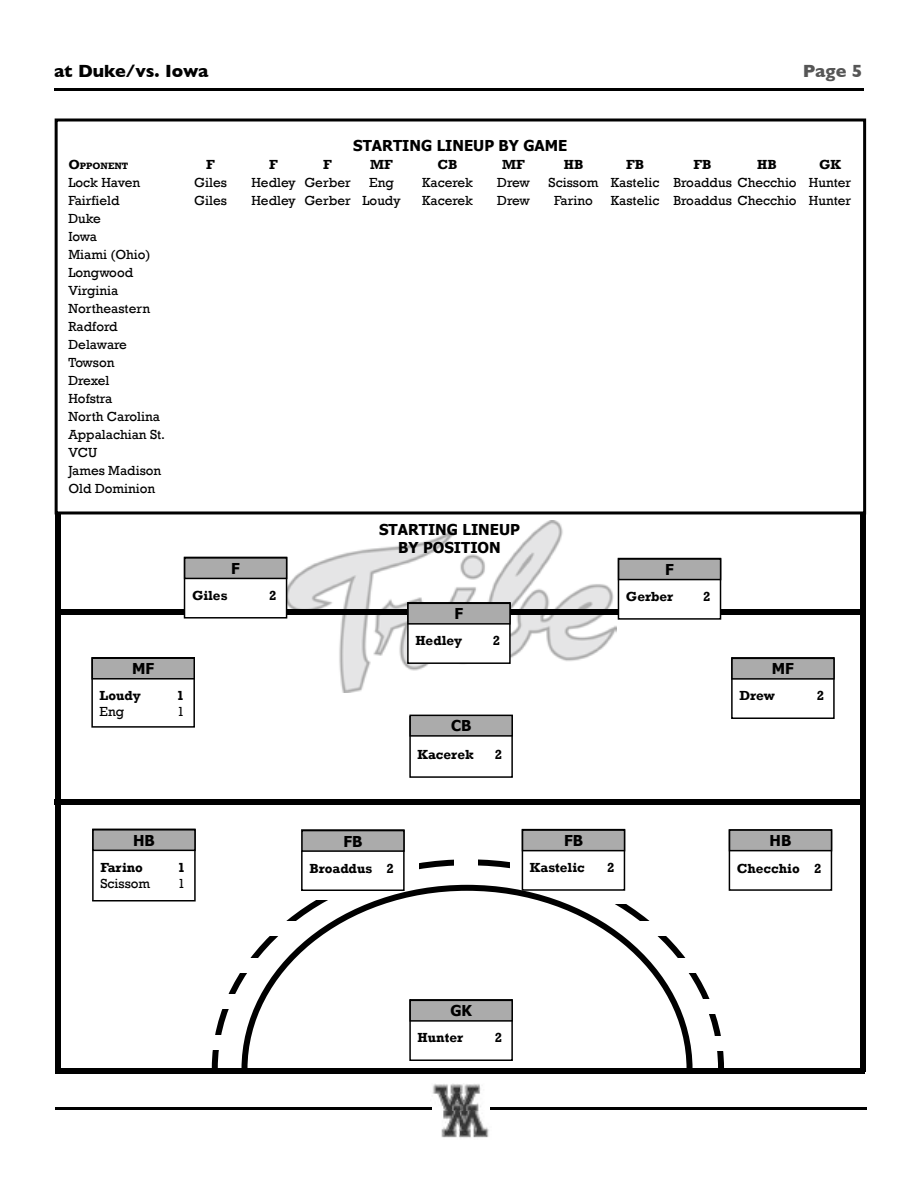
<style>
.page{position:relative;width:918px;height:1188px;background:#fff}
.page>*{position:absolute;margin:0;border:0;box-sizing:border-box;transform-origin:0 0}
.t1{font:700 18px "Gill Sans";color:#000}
.t2{font:700 18px "Gill Sans";color:#565656}
.t3{font:700 15px/18px "Tahoma";color:#000;text-align:center}
.t4{font:13.5px/18px "Rockwell";color:#000}
.t5{font:700 13.5px "Rockwell";color:#000}
.t6{font:700 9.45px "Rockwell";color:#000}
.s1{font-size:13.5px}
</style>
<div class="page">
<hr style="left:54px;top:88px;width:810px;height:3px;background:#000">
<div style="left:860px;top:483px;width:6px;height:588px;background:#000"></div>
<svg style="left:212px;top:859px;width:512px;height:209px"></svg>
<img style="left:286px;top:520px;width:330px;height:173px">
<div style="left:56px;top:609px;width:810px;height:6px;background:#000"></div>
<div style="left:55px;top:485px;width:6px;height:589px;background:#000"></div>
<svg style="left:55px;top:118px;width:811px;height:396px"></svg>
<svg style="left:92px;top:829px;width:104px;height:73px"></svg>
<svg style="left:729px;top:829px;width:103px;height:62px"></svg>
<svg style="left:407px;top:602px;width:104px;height:62px"></svg>
<svg style="left:409px;top:715px;width:104px;height:63px"></svg>
<svg style="left:731px;top:657px;width:104px;height:62px"></svg>
<svg style="left:184px;top:557px;width:103px;height:62px"></svg>
<svg style="left:618px;top:558px;width:103px;height:62px"></svg>
<div style="left:56px;top:1068px;width:810px;height:6px;background:#000"></div>
<svg style="left:241px;top:885px;width:452px;height:183px"></svg>
<div style="left:186px;top:1035px;width:48px;height:15px;background:#fff"></div>
<div style="left:200px;top:994px;width:47px;height:15px;background:#fff"></div>
<div style="left:220px;top:958px;width:48px;height:15px;background:#fff"></div>
<div style="left:700px;top:1036px;width:48px;height:15px;background:#fff"></div>
<div style="left:688px;top:999px;width:48px;height:15px;background:#fff"></div>
<div style="left:668px;top:958px;width:48px;height:15px;background:#fff"></div>
<div style="left:636px;top:921px;width:48px;height:15px;background:#fff"></div>
<div style="left:256px;top:921px;width:48px;height:15px;background:#fff"></div>
<div style="left:587px;top:889px;width:48px;height:15px;background:#fff"></div>
<div style="left:303px;top:885px;width:48px;height:15px;background:#fff"></div>
<div style="left:454px;top:853px;width:24px;height:15px;background:#fff"></div>
<div style="left:372px;top:862px;width:47px;height:15px;background:#fff"></div>
<svg style="left:301px;top:829px;width:104px;height:62px"></svg>
<div style="left:510px;top:859px;width:48px;height:15px;background:#fff"></div>
<svg style="left:522px;top:829px;width:103px;height:62px"></svg>
<div style="left:54px;top:799px;width:810px;height:6px;background:#000"></div>
<svg style="left:409px;top:999px;width:104px;height:62px"></svg>
<img style="left:432px;top:1084px;width:57px;height:54px">
<hr style="left:56px;top:1107px;width:376px;height:3px;background:#000">
<hr style="left:490px;top:1107px;width:377px;height:3px;background:#000">
<svg style="left:91px;top:657px;width:104px;height:71px"></svg>
<h1 class="t1" style="left:54px;top:60px;width:156px">at Duke/vs. Iowa</h1>
<h1 class="t2" style="left:803px;top:60px;width:61px">Page 5</h1>
<p class="t3" style="left:353px;top:136px;width:216px">STARTING LINEUP BY GAME</p>
<p class="t6" style="left:68px;top:160px;width:61px"><span class="s1">O</span>PPONENT</p>
<p class="t5" style="left:206px;top:157px;width:10px">F</p>
<p class="t5" style="left:269px;top:157px;width:10px">F</p>
<p class="t5" style="left:323px;top:157px;width:10px">F</p>
<p class="t5" style="left:370px;top:157px;width:24px">MF</p>
<p class="t5" style="left:438px;top:157px;width:21px">CB</p>
<p class="t5" style="left:502px;top:157px;width:24px">MF</p>
<p class="t5" style="left:564px;top:157px;width:21px">HB</p>
<p class="t5" style="left:626px;top:157px;width:20px">FB</p>
<p class="t5" style="left:694px;top:157px;width:20px">FB</p>
<p class="t5" style="left:757px;top:157px;width:21px">HB</p>
<p class="t5" style="left:819px;top:157px;width:23px">GK</p>
<p class="t4" style="left:68px;top:174px;width:73px">Lock Haven</p>
<p class="t4" style="left:194px;top:174px;width:34px">Giles</p>
<p class="t4" style="left:251px;top:174px;width:101px">Hedley Gerber</p>
<p class="t4" style="left:369px;top:174px;width:26px">Eng</p>
<p class="t4" style="left:422px;top:174px;width:52px">Kacerek</p>
<p class="t4" style="left:497px;top:174px;width:34px">Drew</p>
<p class="t4" style="left:549px;top:174px;width:304px">Scissom Kastelic Broaddus Checchio Hunter</p>
<p class="t4" style="left:68px;top:192px;width:53px">Fairfield</p>
<p class="t4" style="left:194px;top:192px;width:34px">Giles</p>
<p class="t4" style="left:251px;top:192px;width:151px">Hedley Gerber Loudy</p>
<p class="t4" style="left:422px;top:192px;width:52px">Kacerek</p>
<p class="t4" style="left:497px;top:192px;width:34px">Drew</p>
<p class="t4" style="left:554px;top:192px;width:40px">Farino</p>
<p class="t4" style="left:611px;top:192px;width:242px">Kastelic Broaddus Checchio Hunter</p>
<p class="t4" style="left:68px;top:210px;width:98px">Duke<br>Iowa<br>Miami (Ohio)<br>Longwood<br>Virginia<br>Northeastern<br>Radford<br>Delaware<br>Towson<br>Drexel<br>Hofstra<br>North Carolina<br>Appalachian St.<br>VCU<br>James Madison<br>Old Dominion</p>
<p class="t3" style="left:379px;top:520px;width:142px">STARTING LINEUP<br>BY POSITION</p>
<p class="t3" style="left:231px;top:559px;width:10px">F</p>
<p class="t3" style="left:665px;top:560px;width:10px">F</p>
<p class="t5" style="left:192px;top:587px;width:37px">Giles</p>
<p class="t5" style="left:269px;top:587px;width:9px">2</p>
<p class="t5" style="left:626px;top:588px;width:49px">Gerber</p>
<p class="t5" style="left:703px;top:588px;width:9px">2</p>
<p class="t3" style="left:455px;top:604px;width:10px">F</p>
<p class="t5" style="left:415px;top:633px;width:48px">Hedley</p>
<p class="t5" style="left:493px;top:633px;width:9px">2</p>
<p class="t3" style="left:132px;top:659px;width:24px">MF</p>
<p class="t3" style="left:772px;top:659px;width:24px">MF</p>
<p class="t5" style="left:100px;top:688px;width:43px">Loudy</p>
<p class="t5" style="left:177px;top:688px;width:9px">1</p>
<p class="t4" style="left:100px;top:703px;width:26px">Eng</p>
<p class="t4" style="left:177px;top:703px;width:9px">1</p>
<p class="t3" style="left:451px;top:716px;width:22px">CB</p>
<p class="t5" style="left:739px;top:688px;width:37px">Drew</p>
<p class="t5" style="left:817px;top:688px;width:9px">2</p>
<p class="t5" style="left:418px;top:746px;width:58px">Kacerek</p>
<p class="t5" style="left:495px;top:746px;width:9px">2</p>
<p class="t3" style="left:133px;top:831px;width:23px">HB</p>
<p class="t3" style="left:343px;top:832px;width:21px">FB</p>
<p class="t3" style="left:564px;top:831px;width:21px">FB</p>
<p class="t3" style="left:770px;top:831px;width:23px">HB</p>
<p class="t5" style="left:100px;top:859px;width:44px">Farino</p>
<p class="t5" style="left:178px;top:859px;width:9px">1</p>
<p class="t4" style="left:100px;top:875px;width:51px">Scissom</p>
<p class="t4" style="left:178px;top:875px;width:9px">1</p>
<p class="t5" style="left:309px;top:860px;width:86px">Broaddus 2</p>
<p class="t5" style="left:530px;top:859px;width:56px">Kastelic</p>
<p class="t5" style="left:607px;top:859px;width:9px">2</p>
<p class="t5" style="left:737px;top:860px;width:86px">Checchio 2</p>
<p class="t3" style="left:450px;top:1001px;width:23px">GK</p>
<p class="t5" style="left:418px;top:1030px;width:47px">Hunter</p>
<p class="t5" style="left:495px;top:1030px;width:9px">2</p>
</div>
